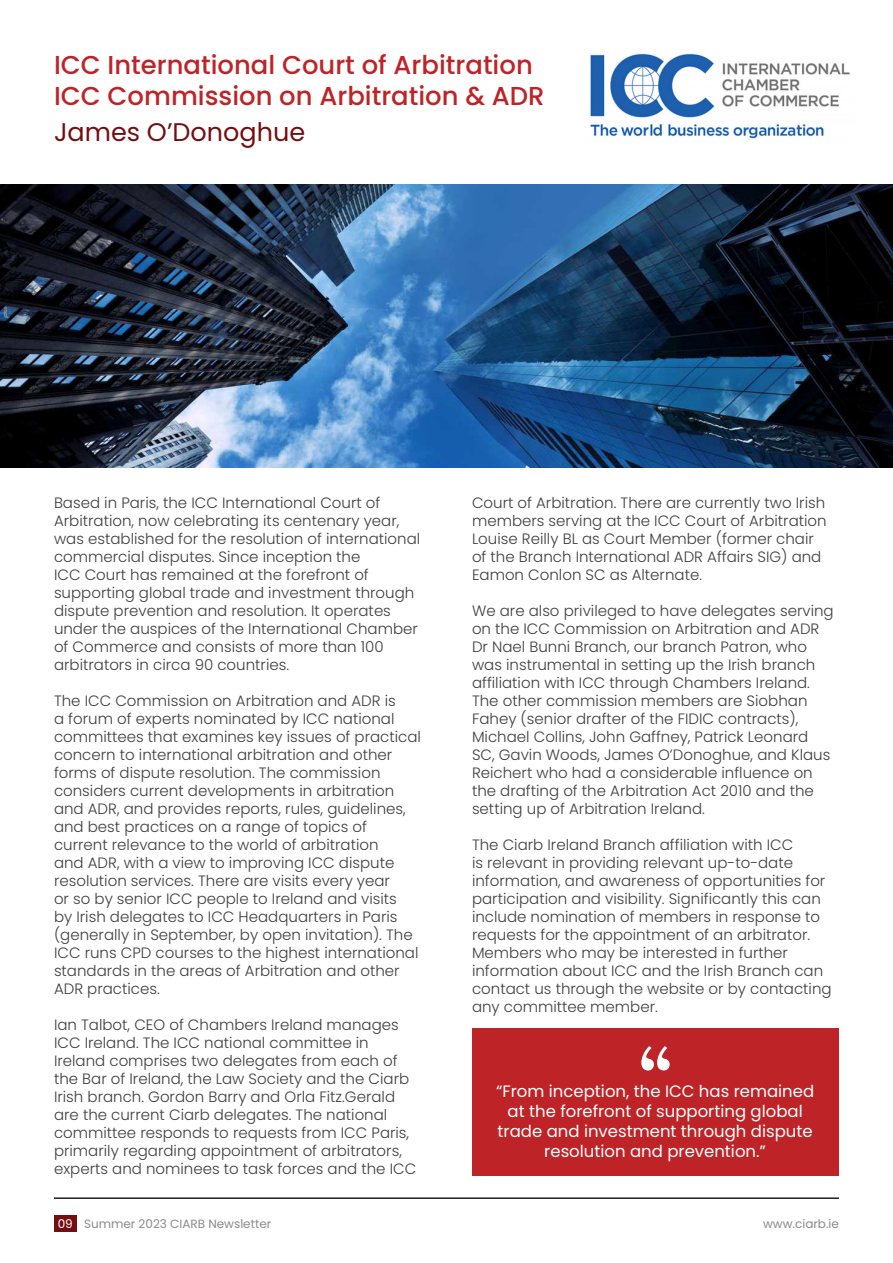
<style>
.page{position:relative;width:893px;height:1263px;background:#fff}
.page>*{position:absolute;margin:0;border:0;box-sizing:border-box;transform-origin:0 0}
.t1{font:500 25.95px "Poppins";color:#be2427}
.t2{font:25.5px "Poppins";color:#730f11}
.t3{font:16.5px/19.8px "Poppins";color:#fff;text-align:center}
.t4{font:300 15px/18px "Poppins";color:#3e3e3f}
.t5{font:12px "Poppins";color:#57585a}
.t6{font:12px "Poppins";color:#fff}
</style>
<div class="page">
<hr style="left:54px;top:1197px;width:785px;height:2px;background:#1d1f1f">
<img style="left:0;top:184px;width:893px;height:283px">
<img style="left:590px;top:53px;width:260px;height:86px">
<div style="left:54px;top:1215px;width:23px;height:16px;background:#730f11"></div>
<div style="left:472px;top:1028px;width:367px;height:148px;background:#be2427"></div>
<svg style="left:641px;top:1046px;width:29px;height:24px"></svg>
<p class="t1" style="left:54px;top:50px;width:480px">ICC International Court of Arbitration</p>
<p class="t1" style="left:54px;top:81px;width:492px">ICC Commission on Arbitration &amp; ADR</p>
<p class="t2" style="left:54px;top:117px;width:253px">James O’Donoghue</p>
<p class="t4" style="left:54px;top:494px;width:368px">Based in Paris, the ICC International Court of Arbitration, now celebrating its centenary year, was established for the resolution of international commercial disputes. Since inception the<br>ICC Court has remained at the forefront of supporting global trade and investment through dispute prevention and resolution. It operates under the auspices of the International Chamber of Commerce and consists of more than 100 arbitrators in circa 90 countries.</p>
<p class="t4" style="left:54px;top:692px;width:368px">The ICC Commission on Arbitration and ADR is<br>a forum of experts nominated by ICC national committees that examines key issues of practical concern to international arbitration and other forms of dispute resolution. The commission considers current developments in arbitration and ADR, and provides reports, rules, guidelines, and best practices on a range of topics of current relevance to the world of arbitration<br>and ADR, with a view to improving ICC dispute resolution services. There are visits every year<br>or so by senior ICC people to Ireland and visits<br>by Irish delegates to ICC Headquarters in Paris (generally in September, by open invitation). The ICC runs CPD courses to the highest international standards in the areas of Arbitration and other ADR practices.</p>
<p class="t4" style="left:54px;top:1016px;width:364px">Ian Talbot, CEO of Chambers Ireland manages ICC Ireland. The ICC national committee in Ireland comprises two delegates from each of the Bar of Ireland, the Law Society and the Ciarb Irish branch. Gordon Barry and Orla Fitz.Gerald are the current Ciarb delegates. The national committee responds to requests from ICC Paris, primarily regarding appointment of arbitrators, experts and nominees to task forces and the ICC</p>
<p class="t4" style="left:472px;top:494px;width:356px">Court of Arbitration. There are currently two Irish members serving at the ICC Court of Arbitration Louise Reilly BL as Court Member (former chair of the Branch International ADR Affairs SIG) and Eamon Conlon SC as Alternate.</p>
<p class="t4" style="left:472px;top:602px;width:363px">We are also privileged to have delegates serving on the ICC Commission on Arbitration and ADR Dr Nael Bunni Branch, our branch Patron, who was instrumental in setting up the Irish branch affiliation with ICC through Chambers Ireland.<br>The other commission members are Siobhan Fahey (senior drafter of the FIDIC contracts), Michael Collins, John Gaffney, Patrick Leonard SC, Gavin Woods, James O’Donoghue, and Klaus Reichert who had a considerable influence on the drafting of the Arbitration Act 2010 and the setting up of Arbitration Ireland.</p>
<p class="t4" style="left:472px;top:836px;width:361px">The Ciarb Ireland Branch affiliation with ICC<br>is relevant in providing relevant up-to-date information, and awareness of opportunities for participation and visibility. Significantly this can include nomination of members in response to requests for the appointment of an arbitrator.<br>Members who may be interested in further information about ICC and the Irish Branch can contact us through the website or by contacting any committee member.</p>
<p class="t3" style="left:496px;top:1082px;width:320px">“From inception, the ICC has remained at the forefront of supporting global trade and investment through dispute resolution and prevention.”</p>
<p class="t6" style="left:58px;top:1217px;width:17px">09</p>
<p class="t5" style="left:84px;top:1217px;width:189px">Summer 2023 CIARB Newsletter</p>
<p class="t5" style="left:763px;top:1217px;width:77px">www.ciarb.ie</p>
</div>
